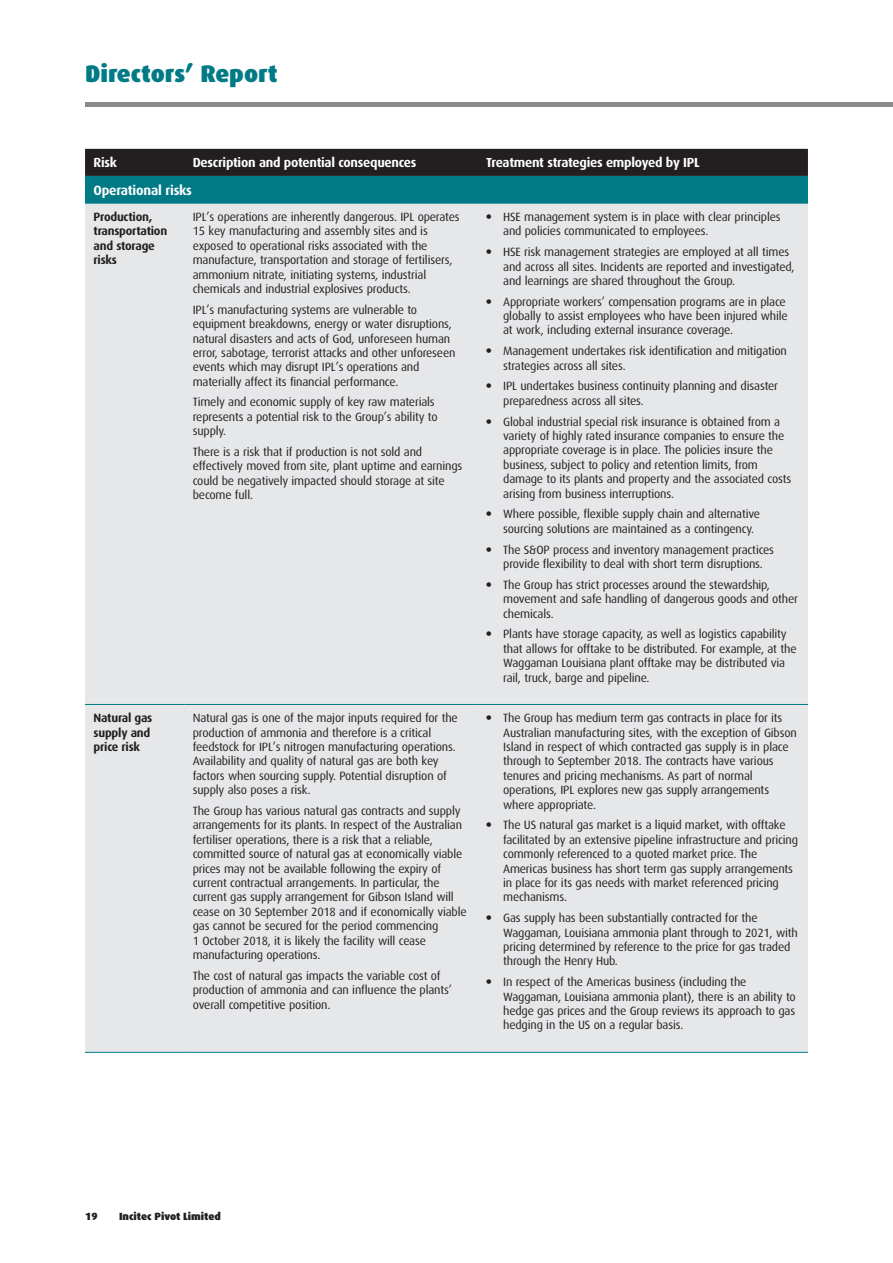
<style>
.page{position:relative;width:893px;height:1263px;background:#fff}
.page>*{position:absolute;margin:0;border:0;box-sizing:border-box;transform-origin:0 0}
.t1{font:900 24px "Dax";color:#007b85}
.t2{font:700 13.5px "Dax";letter-spacing:-.015em;color:#fff}
.t3{font:700 13.2px "Dax";letter-spacing:-.02em;color:#fff}
.t4{font:12px/14.4px "Dax";letter-spacing:-.015em;color:#231f20}
.t5{font:700 12px/14.4px "Dax";letter-spacing:-.02em;color:#231f20}
.t6{font:900 10.5px "Dax";color:#231f20}
.s1{font-weight:900}
</style>
<div class="page">
<div style="left:85px;top:149px;width:723px;height:27px;background:#231f20"></div>
<div style="left:85px;top:176px;width:723px;height:27px;background:#007b85"></div>
<div style="left:85px;top:204px;width:723px;height:848px;background:#e6e7e9"></div>
<hr style="left:85px;top:704px;width:99px;height:1px;background:#007b85">
<hr style="left:85px;top:1052px;width:99px;height:1px;background:#007b85">
<hr style="left:184px;top:704px;width:294px;height:1px;background:#007b85">
<hr style="left:478px;top:704px;width:330px;height:1px;background:#007b85">
<hr style="left:184px;top:1052px;width:294px;height:1px;background:#007b85">
<hr style="left:478px;top:1052px;width:330px;height:1px;background:#007b85">
<hr style="left:85px;top:203px;width:99px;height:1px;background:#007b85">
<hr style="left:184px;top:203px;width:294px;height:1px;background:#007b85">
<hr style="left:478px;top:203px;width:330px;height:1px;background:#007b85">
<hr style="left:85px;top:102px;width:808px;height:4px;background:#8b8b8c">
<h1 class="t1" style="left:85px;top:60px;width:194px">Directors’ Report</h1>
<p class="t3" style="left:94px;top:155px;width:25px">Risk</p>
<p class="t3" style="left:193px;top:155px;width:225px">Description and potential consequences</p>
<p class="t3" style="left:486px;top:155px;width:215px">Treatment strategies employed by IPL</p>
<p class="t2" style="left:94px;top:182px;width:100px">Operational risks</p>
<p class="t5" style="left:94px;top:210px;width:75px">Production, transportation and storage risks</p>
<p class="t4" style="left:193px;top:210px;width:268px">IPL’s operations are inherently dangerous. IPL operates 15 key manufacturing and assembly sites and is exposed to operational risks associated with the manufacture, transportation and storage of fertilisers, ammonium nitrate, initiating systems, industrial chemicals and industrial explosives products.</p>
<p class="t4" style="left:193px;top:302px;width:264px">IPL’s manufacturing systems are vulnerable to equipment breakdowns, energy or water disruptions, natural disasters and acts of God, unforeseen human error, sabotage, terrorist attacks and other unforeseen events which may disrupt IPL’s operations and materially affect its financial performance.</p>
<p class="t4" style="left:193px;top:395px;width:246px">Timely and economic supply of key raw materials represents a potential risk to the Group’s ability to supply.</p>
<p class="t4" style="left:193px;top:445px;width:271px">There is a risk that if production is not sold and effectively moved from site, plant uptime and earnings could be negatively impacted should storage at site become full.</p>
<p class="t4" style="left:503px;top:210px;width:279px;text-indent:-17px"><span class="s1">•</span> HSE management system is in place with clear principles and policies communicated to employees.</p>
<p class="t4" style="left:503px;top:245px;width:293px;text-indent:-17px"><span class="s1">•</span> HSE risk management strategies are employed at all times and across all sites. Incidents are reported and investigated, and learnings are shared throughout the Group.</p>
<p class="t4" style="left:503px;top:294px;width:286px;text-indent:-17px"><span class="s1">•</span> Appropriate workers’ compensation programs are in place globally to assist employees who have been injured while at work, including external insurance coverage.</p>
<p class="t4" style="left:503px;top:344px;width:285px;text-indent:-17px"><span class="s1">•</span> Management undertakes risk identification and mitigation strategies across all sites.</p>
<p class="t4" style="left:503px;top:379px;width:276px;text-indent:-17px"><span class="s1">•</span> IPL undertakes business continuity planning and disaster preparedness across all sites.</p>
<p class="t4" style="left:503px;top:414px;width:290px;text-indent:-17px"><span class="s1">•</span> Global industrial special risk insurance is obtained from a variety of highly rated insurance companies to ensure the appropriate coverage is in place. The policies insure the business, subject to policy and retention limits, from damage to its plants and property and the associated costs arising from business interruptions.</p>
<p class="t4" style="left:503px;top:507px;width:259px;text-indent:-17px"><span class="s1">•</span> Where possible, flexible supply chain and alternative sourcing solutions are maintained as a contingency.</p>
<p class="t4" style="left:486px;top:542px;width:289px;text-align:center"><span class="s1">•</span> The S&amp;OP process and inventory management practices provide flexibility to deal with short term disruptions.</p>
<p class="t4" style="left:503px;top:577px;width:296px;text-indent:-17px"><span class="s1">•</span> The Group has strict processes around the stewardship, movement and safe handling of dangerous goods and other chemicals.</p>
<p class="t4" style="left:503px;top:627px;width:295px;text-indent:-17px"><span class="s1">•</span> Plants have storage capacity, as well as logistics capability that allows for offtake to be distributed. For example, at the Waggaman Louisiana plant offtake may be distributed via rail, truck, barge and pipeline.</p>
<p class="t5" style="left:94px;top:711px;width:60px">Natural gas supply and price risk</p>
<p class="t4" style="left:193px;top:711px;width:267px">Natural gas is one of the major inputs required for the production of ammonia and therefore is a critical feedstock for IPL’s nitrogen manufacturing operations.<br>Availability and quality of natural gas are both key factors when sourcing supply. Potential disruption of supply also poses a risk.</p>
<p class="t4" style="left:193px;top:804px;width:275px">The Group has various natural gas contracts and supply arrangements for its plants. In respect of the Australian fertiliser operations, there is a risk that a reliable, committed source of natural gas at economically viable prices may not be available following the expiry of current contractual arrangements. In particular, the current gas supply arrangement for Gibson Island will cease on 30 September 2018 and if economically viable gas cannot be secured for the period commencing<br>1 October 2018, it is likely the facility will cease manufacturing operations.</p>
<p class="t4" style="left:193px;top:968px;width:261px">The cost of natural gas impacts the variable cost of production of ammonia and can influence the plants’ overall competitive position.</p>
<p class="t4" style="left:503px;top:711px;width:295px;text-indent:-17px"><span class="s1">•</span> The Group has medium term gas contracts in place for its Australian manufacturing sites, with the exception of Gibson Island in respect of which contracted gas supply is in place through to September 2018. The contracts have various tenures and pricing mechanisms. As part of normal operations, IPL explores new gas supply arrangements where appropriate.</p>
<p class="t4" style="left:503px;top:818px;width:296px;text-indent:-17px"><span class="s1">•</span> The US natural gas market is a liquid market, with offtake facilitated by an extensive pipeline infrastructure and pricing commonly referenced to a quoted market price. The Americas business has short term gas supply arrangements in place for its gas needs with market referenced pricing mechanisms.</p>
<p class="t4" style="left:503px;top:911px;width:296px;text-indent:-17px"><span class="s1">•</span> Gas supply has been substantially contracted for the Waggaman, Louisiana ammonia plant through to 2021, with pricing determined by reference to the price for gas traded through the Henry Hub.</p>
<p class="t4" style="left:503px;top:975px;width:294px;text-indent:-17px"><span class="s1">•</span> In respect of the Americas business (including the Waggaman, Louisiana ammonia plant), there is an ability to hedge gas prices and the Group reviews its approach to gas hedging in the US on a regular basis.</p>
<p class="t6" style="left:85px;top:1210px;width:14px">19</p>
<p class="t6" style="left:119px;top:1210px;width:103px">Incitec Pivot Limited</p>
</div>
